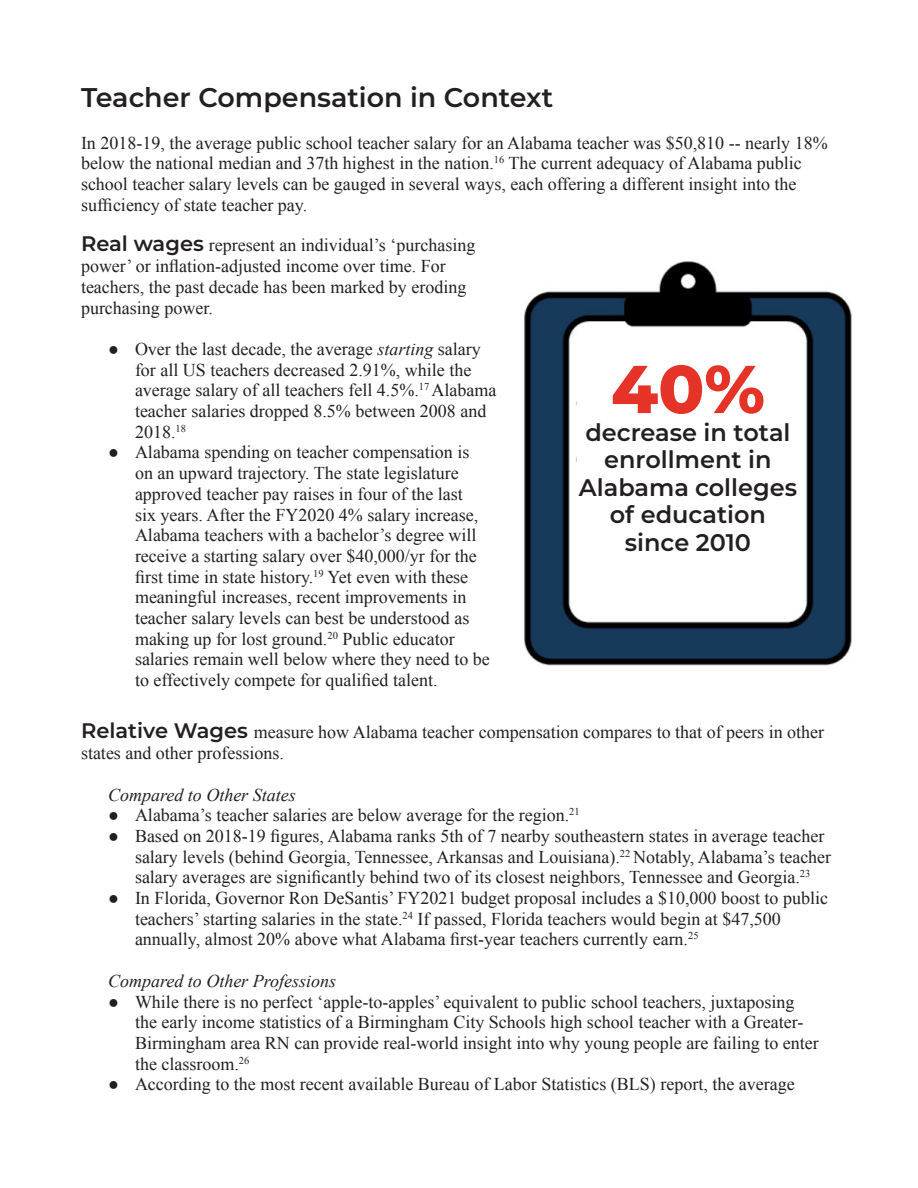
<style>
.page{position:relative;width:918px;height:1188px;background:#fff}
.page>*{position:absolute;margin:0;border:0;box-sizing:border-box;transform-origin:0 0}
.t1{font:800 67.5px "Montserrat";color:#e53327}
.t2{font:600 27px "Montserrat";color:#231f20}
.t3{font:600 24px/27.6px "Montserrat";color:#231f20;text-align:center}
.t4{font:18px/20.7px "Times New Roman";color:#231f20}
.t5{font:italic 18px "Times New Roman";color:#231f20}
.s1{font-family:"Montserrat";font-weight:600;font-size:21px}
.s2{font-style:italic}
</style>
<div class="page">
<img style="left:524px;top:261px;width:328px;height:405px">
<p class="t2" style="left:81px;top:78px;width:474px">Teacher Compensation in Context</p>
<p class="t4" style="left:81px;top:132px;width:748px">In 2018-19, the average public school teacher salary for an Alabama teacher was $50,810 -- nearly 18% below the national median and 37th highest in the nation.<sup>16</sup> The current adequacy of Alabama public school teacher salary levels can be gauged in several ways, each offering a different insight into the sufficiency of state teacher pay.</p>
<p class="t4" style="left:81px;top:235px;width:396px"><span class="s1">Real wages</span> represent an individual’s ‘purchasing power’ or inflation-adjusted income over time. For teachers, the past decade has been marked by eroding purchasing power.</p>
<p class="t4" style="left:135px;top:338px;width:363px;text-indent:-27px">● Over the last decade, the average <span class="s2">starting</span> salary for all US teachers decreased 2.91%, while the average salary of all teachers fell 4.5%.<sup>17</sup> Alabama teacher salaries dropped 8.5% between 2008 and 2018.<sup>18</sup></p>
<p class="t4" style="left:135px;top:442px;width:356px;text-indent:-27px">● Alabama spending on teacher compensation is on an upward trajectory. The state legislature approved teacher pay raises in four of the last<br>six years. After the FY2020 4% salary increase, Alabama teachers with a bachelor’s degree will receive a starting salary over $40,000/yr for the first time in state history.<sup>19</sup> Yet even with these meaningful increases, recent improvements in teacher salary levels can best be understood as making up for lost ground.<sup>20</sup> Public educator salaries remain well below where they need to be to effectively compete for qualified talent.</p>
<p class="t1" style="left:611px;top:340px;width:156px">40%</p>
<p class="t3" style="left:579px;top:445px;width:220px">enrollment in<br>Alabama colleges of education since 2010</p>
<p class="t3" style="left:585px;top:417px;width:207px">decrease in total</p>
<p class="t4" style="left:81px;top:722px;width:745px"><span class="s1">Relative Wages</span> measure how Alabama teacher compensation compares to that of peers in other</p>
<p class="t4" style="left:81px;top:743px;width:204px">states and other professions.</p>
<p class="t5" style="left:108px;top:782px;width:189px">Compared to Other States</p>
<p class="t4" style="left:108px;top:805px;width:473px">● Alabama’s teacher salaries are below average for the region.<sup>21</sup></p>
<p class="t4" style="left:135px;top:825px;width:698px;text-indent:-27px">● Based on 2018-19 figures, Alabama ranks 5th of 7 nearby southeastern states in average teacher salary levels (behind Georgia, Tennessee, Arkansas and Louisiana).<sup>22</sup> Notably, Alabama’s teacher salary averages are significantly behind two of its closest neighbors, Tennessee and Georgia.<sup>23</sup></p>
<p class="t4" style="left:135px;top:887px;width:695px;text-indent:-27px">● In Florida, Governor Ron DeSantis’ FY2021 budget proposal includes a $10,000 boost to public teachers’ starting salaries in the state.<sup>24</sup> If passed, Florida teachers would begin at $47,500 annually, almost 20% above what Alabama first-year teachers currently earn.<sup>25</sup></p>
<p class="t5" style="left:108px;top:968px;width:230px">Compared to Other Professions</p>
<p class="t4" style="left:135px;top:991px;width:685px;text-indent:-27px">● While there is no perfect ‘apple-to-apples’ equivalent to public school teachers, juxtaposing the early income statistics of a Birmingham City Schools high school teacher with a Greater-Birmingham area RN can provide real-world insight into why young people are failing to enter the classroom.<sup>26</sup></p>
<p class="t4" style="left:108px;top:1074px;width:688px">● According to the most recent available Bureau of Labor Statistics (BLS) report, the average</p>
</div>
